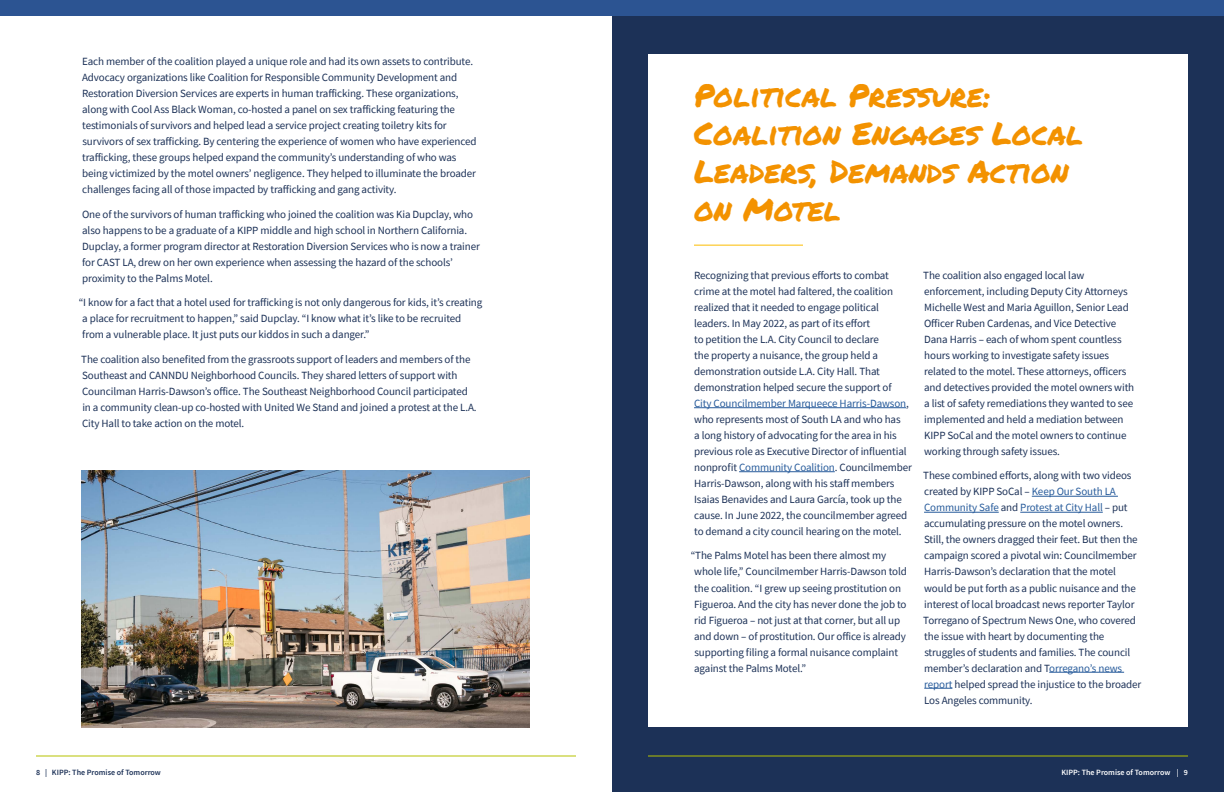
<style>
.page{position:relative;width:1224px;height:792px;background:#fff}
.page>*{position:absolute;margin:0;border:0;box-sizing:border-box;transform-origin:0 0}
.t1{font:31.5px/37.8px "Permanent Marker";color:#f39200}
.t2{font:11px/16px "Source Sans Pro";letter-spacing:-.01em;color:#1c3157}
.t3{font:600 8px "Source Sans Pro";color:#1c3157}
.t4{font:600 8px "Source Sans Pro";color:#fff}
.s1{color:#275b9b}
</style>
<div class="page">
<img style="left:82px;top:471px;width:448px;height:256px">
<div style="left:612px;top:16px;width:612px;height:776px;background:#1c3157"></div>
<div style="left:648px;top:54px;width:540px;height:673px;background:#fff"></div>
<hr style="left:36px;top:756px;width:540px;height:1px;background:#b7c300">
<hr style="left:648px;top:756px;width:540px;height:1px;background:#b7c300">
<hr style="left:694px;top:245px;width:109px;height:1px;background:#fcbd00">
<hr style="left:694px;top:407px;width:212px;height:1px;background:#275b9b">
<hr style="left:739px;top:471px;width:96px;height:1px;background:#275b9b">
<hr style="left:1032px;top:496px;width:86px;height:1px;background:#275b9b">
<hr style="left:924px;top:512px;width:75px;height:1px;background:#275b9b">
<hr style="left:1020px;top:512px;width:83px;height:1px;background:#275b9b">
<hr style="left:1049px;top:672px;width:75px;height:1px;background:#275b9b">
<svg style="left:924px;top:688px;width:28px;height:1px"></svg>
<div style="left:0;top:0;width:1224px;height:16px;background:#2c5492"></div>
<p class="t2" style="left:82px;top:54px;width:396px">Each member of the coalition played a unique role and had its own assets to contribute.<br>Advocacy organizations like Coalition for Responsible Community Development and Restoration Diversion Services are experts in human trafficking. These organizations, along with Cool Ass Black Woman, co-hosted a panel on sex trafficking featuring the testimonials of survivors and helped lead a service project creating toiletry kits for survivors of sex trafficking. By centering the experience of women who have experienced trafficking, these groups helped expand the community’s understanding of who was being victimized by the motel owners’ negligence. They helped to illuminate the broader challenges facing all of those impacted by trafficking and gang activity.</p>
<p class="t2" style="left:82px;top:206px;width:399px">One of the survivors of human trafficking who joined the coalition was Kia Dupclay, who also happens to be a graduate of a KIPP middle and high school in Northern California.<br>Dupclay, a former program director at Restoration Diversion Services who is now a trainer for CAST LA, drew on her own experience when assessing the hazard of the schools’ proximity to the Palms Motel.</p>
<p class="t2" style="left:82px;top:295px;width:402px;text-indent:-3px">“I know for a fact that a hotel used for trafficking is not only dangerous for kids, it’s creating a place for recruitment to happen,” said Dupclay. “I know what it’s like to be recruited from a vulnerable place. It just puts our kiddos in such a danger.”</p>
<p class="t2" style="left:81px;top:351px;width:397px">The coalition also benefited from the grassroots support of leaders and members of the Southeast and CANNDU Neighborhood Councils. They shared letters of support with Councilman Harris-Dawson’s office. The Southeast Neighborhood Council participated in a community clean-up co-hosted with United We Stand and joined a protest at the L.A.<br>City Hall to take action on the motel.</p>
<h1 class="t1" style="left:694px;top:76px;width:391px">Political Pressure:<br>Coalition Engages Local<br>Leaders, Demands Action on Motel</h1>
<p class="t2" style="left:694px;top:267px;width:219px">Recognizing that previous efforts to combat crime at the motel had faltered, the coalition realized that it needed to engage political leaders. In May 2022, as part of its effort<br>to petition the L.A. City Council to declare<br>the property a nuisance, the group held a demonstration outside L.A. City Hall. That demonstration helped secure the support of<br><span class="s1">City Councilmember Marqueece Harris-Dawson</span>, who represents most of South LA and who has<br>a long history of advocating for the area in his previous role as Executive Director of influential nonprofit <span class="s1">Community Coalition</span>. Councilmember Harris-Dawson, along with his staff members Isaias Benavides and Laura García, took up the cause. In June 2022, the councilmember agreed to demand a city council hearing on the motel.</p>
<p class="t2" style="left:694px;top:548px;width:214px;text-indent:-3px">“The Palms Motel has been there almost my whole life,” Councilmember Harris-Dawson told the coalition. “I grew up seeing prostitution on Figueroa. And the city has never done the job to rid Figueroa – not just at that corner, but all up and down – of prostitution. Our office is already supporting filing a formal nuisance complaint against the Palms Motel.”</p>
<p class="t2" style="left:923px;top:267px;width:213px">The coalition also engaged local law enforcement, including Deputy City Attorneys Michelle West and Maria Aguillon, Senior Lead Officer Ruben Cardenas, and Vice Detective Dana Harris – each of whom spent countless hours working to investigate safety issues related to the motel. These attorneys, officers and detectives provided the motel owners with a list of safety remediations they wanted to see implemented and held a mediation between KIPP SoCal and the motel owners to continue working through safety issues.</p>
<p class="t2" style="left:923px;top:468px;width:220px">These combined efforts, along with two videos created by KIPP SoCal – <span class="s1">Keep Our South LA Community Safe</span> and <span class="s1">Protest at City Hall</span> – put accumulating pressure on the motel owners.<br>Still, the owners dragged their feet. But then the campaign scored a pivotal win: Councilmember Harris-Dawson’s declaration that the motel would be put forth as a public nuisance and the interest of local broadcast news reporter Taylor Torregano of Spectrum News One, who covered the issue with heart by documenting the struggles of students and families. The council member’s declaration and T<span class="s1">orregano’s news report</span> helped spread the injustice to the broader Los Angeles community.</p>
<p class="t3" style="left:36px;top:767px;width:126px">8 | KIPP: The Promise of Tomorrow</p>
<p class="t4" style="left:1061px;top:767px;width:128px">KIPP: The Promise of Tomorrow | 9</p>
</div>
